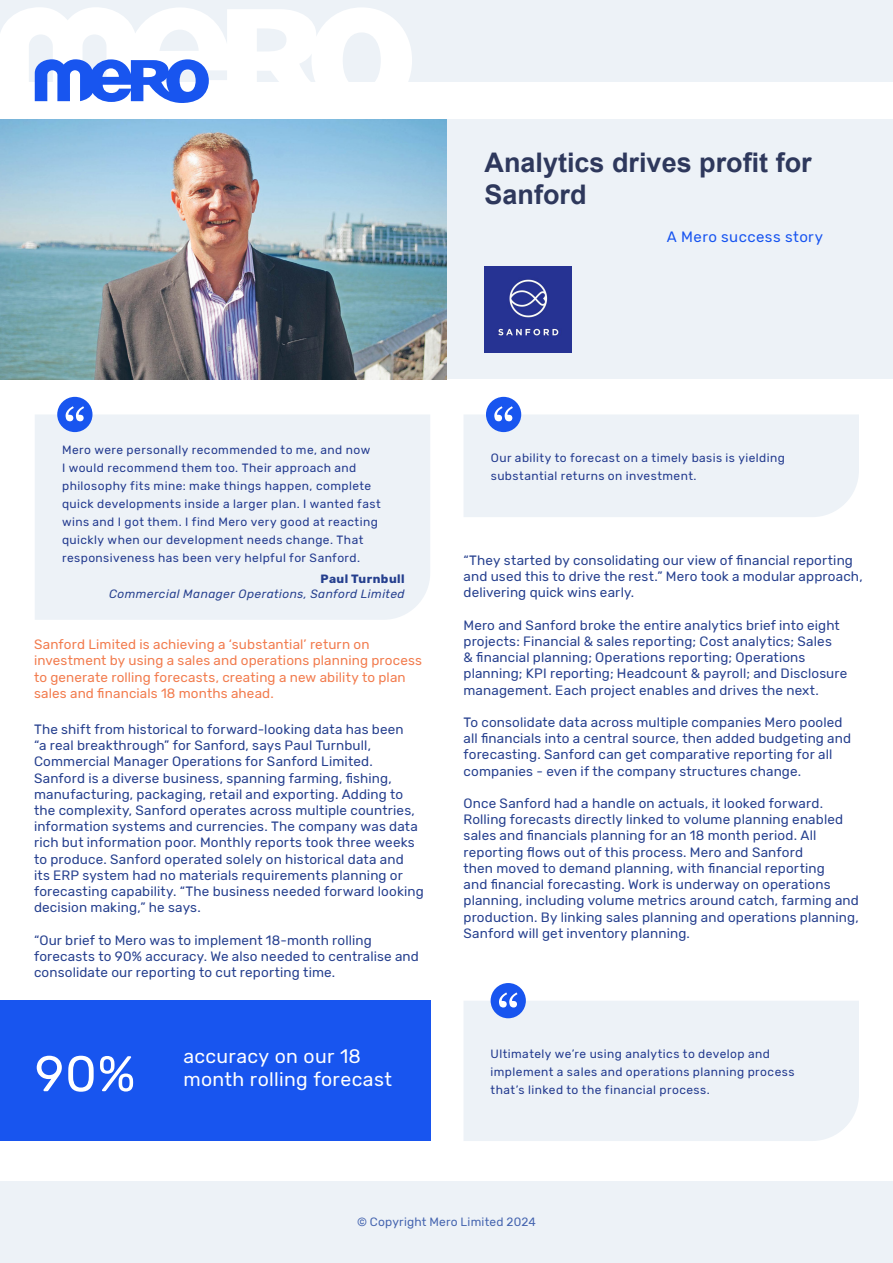
<style>
.page{position:relative;width:893px;height:1263px;background:#fff}
.page>*{position:absolute;margin:0;border:0;box-sizing:border-box;transform-origin:0 0}
.Breakout_Quote_style{font:49.95px "Rubik";color:#fff}
.Main_Title_style{font:700 27px/32.4px "Arial";color:#2e385c}
.Breakout_Quote_style-2{font:19.5px "Rubik";letter-spacing:.015em;color:#fff}
.Main_Sub-title{font:15px "Rubik";letter-spacing:.03em;color:#1754f0}
.Body_text__Main{font:13.5px/16.2px "Rubik";letter-spacing:.01em;color:#253f8e}
.Body_text__Main-2{font:13.5px/16.2px "Rubik";letter-spacing:.01em;color:#f27b4d}
.Breakout_Quote_style-3{font:12px/18px "Rubik";letter-spacing:.035em;color:#21398e}
.Breakout_Reference_style{font:italic 12px "Rubik";letter-spacing:.035em;color:#253f8e}
.Body_text__Main-3{font:12px "Rubik";letter-spacing:.015em;color:#4464af}
.Breakout_Reference_style-2{font:700 12px "Rubik";letter-spacing:.04em;color:#253f8e}
</style>
<div class="page">
<div style="left:35px;top:414px;width:395px;height:206px;background:#edf2f7"></div>
<div style="left:0;top:1181px;width:893px;height:82px;background:#edf2f7"></div>
<div style="left:464px;top:1001px;width:395px;height:140px;background:#edf2f7"></div>
<div style="left:57px;top:397px;width:35px;height:35px;background:#1855ef;border-radius:50%"></div>
<svg style="left:66px;top:406px;width:18px;height:15px"></svg>
<div style="left:486px;top:397px;width:35px;height:35px;background:#1855ef;border-radius:50%"></div>
<svg style="left:464px;top:406px;width:395px;height:111px;background:#ebf0f7"></svg>
<div style="left:491px;top:983px;width:35px;height:35px;background:#1855ef;border-radius:50%"></div>
<svg style="left:499px;top:992px;width:18px;height:15px"></svg>
<div style="left:0;top:0;width:893px;height:82px;background:#edf2f7"></div>
<div style="left:0;top:119px;width:893px;height:260px;background:#edf2f7"></div>
<img style="left:0;top:119px;width:446px;height:260px">
<svg style="left:0;top:7px;width:412px;height:96px"></svg>
<div style="left:0;top:1001px;width:430px;height:140px;background:#1855ef"></div>
<img style="left:485px;top:266px;width:87px;height:87px">
<p class="Main_Title_style" style="left:485px;top:147px;width:329px">Analytics drives profit for<br>Sanford</p>
<p class="Main_Sub-title" style="left:667px;top:229px;width:158px">A Mero success story</p>
<p class="Breakout_Quote_style-3" style="left:62px;top:441px;width:310px">Mero were personally recommended to me, and now</p>
<p class="Breakout_Quote_style-3" style="left:62px;top:459px;width:296px">I would recommend them too. Their approach and</p>
<p class="Breakout_Quote_style-3" style="left:62px;top:477px;width:320px">philosophy fits mine: make things happen, complete quick developments inside a larger plan. I wanted fast wins and I got them. I find Mero very good at reacting quickly when our development needs change. That responsiveness has been very helpful for Sanford.</p>
<p class="Breakout_Reference_style-2" style="left:320px;top:572px;width:86px">Paul Turnbull</p>
<p class="Breakout_Reference_style" style="left:109px;top:587px;width:297px">Commercial Manager Operations, Sanford Limited</p>
<p class="Body_text__Main-2" style="left:34px;top:637px;width:390px">Sanford Limited is achieving a ‘substantial’ return on investment by using a sales and operations planning process to generate rolling forecasts, creating a new ability to plan sales and financials 18 months ahead.</p>
<p class="Body_text__Main" style="left:34px;top:722px;width:391px">The shift from historical to forward-looking data has been<br>“a real breakthrough” for Sanford, says Paul Turnbull, Commercial Manager Operations for Sanford Limited.<br>Sanford is a diverse business, spanning farming, fishing, manufacturing, packaging, retail and exporting. Adding to the complexity, Sanford operates across multiple countries, information systems and currencies. The company was data rich but information poor. Monthly reports took three weeks to produce. Sanford operated solely on historical data and<br>its ERP system had no materials requirements planning or forecasting capability. “The business needed forward looking decision making,” he says.</p>
<p class="Body_text__Main" style="left:34px;top:932px;width:386px">“Our brief to Mero was to implement 18-month rolling forecasts to 90% accuracy. We also needed to centralise and consolidate our reporting to cut reporting time.</p>
<p class="Breakout_Quote_style" style="left:35px;top:1046px;width:102px">90%</p>
<p class="Breakout_Quote_style-2" style="left:183px;top:1045px;width:179px">accuracy on our 18</p>
<p class="Breakout_Quote_style-2" style="left:183px;top:1069px;width:210px">month rolling forecast</p>
<p class="Breakout_Quote_style-3" style="left:491px;top:450px;width:295px">Our ability to forecast on a timely basis is yielding substantial returns on investment.</p>
<p class="Body_text__Main" style="left:463px;top:553px;width:401px">“They started by consolidating our view of financial reporting and used this to drive the rest.” Mero took a modular approach, delivering quick wins early.</p>
<p class="Body_text__Main" style="left:463px;top:617px;width:385px">Mero and Sanford broke the entire analytics brief into eight projects: Financial &amp; sales reporting; Cost analytics; Sales<br>&amp; financial planning; Operations reporting; Operations planning; KPI reporting; Headcount &amp; payroll; and Disclosure management. Each project enables and drives the next.</p>
<p class="Body_text__Main" style="left:463px;top:715px;width:389px">To consolidate data across multiple companies Mero pooled all financials into a central source, then added budgeting and forecasting. Sanford can get comparative reporting for all companies - even if the company structures change.</p>
<p class="Body_text__Main" style="left:463px;top:796px;width:397px">Once Sanford had a handle on actuals, it looked forward.<br>Rolling forecasts directly linked to volume planning enabled sales and financials planning for an 18 month period. All reporting flows out of this process. Mero and Sanford<br>then moved to demand planning, with financial reporting<br>and financial forecasting. Work is underway on operations planning, including volume metrics around catch, farming and production. By linking sales planning and operations planning, Sanford will get inventory planning.</p>
<p class="Breakout_Quote_style-3" style="left:491px;top:1045px;width:306px">Ultimately we’re using analytics to develop and implement a sales and operations planning process that’s linked to the financial process.</p>
<p class="Body_text__Main-3" style="left:357px;top:1215px;width:180px">© Copyright Mero Limited 2024</p>
</div>
